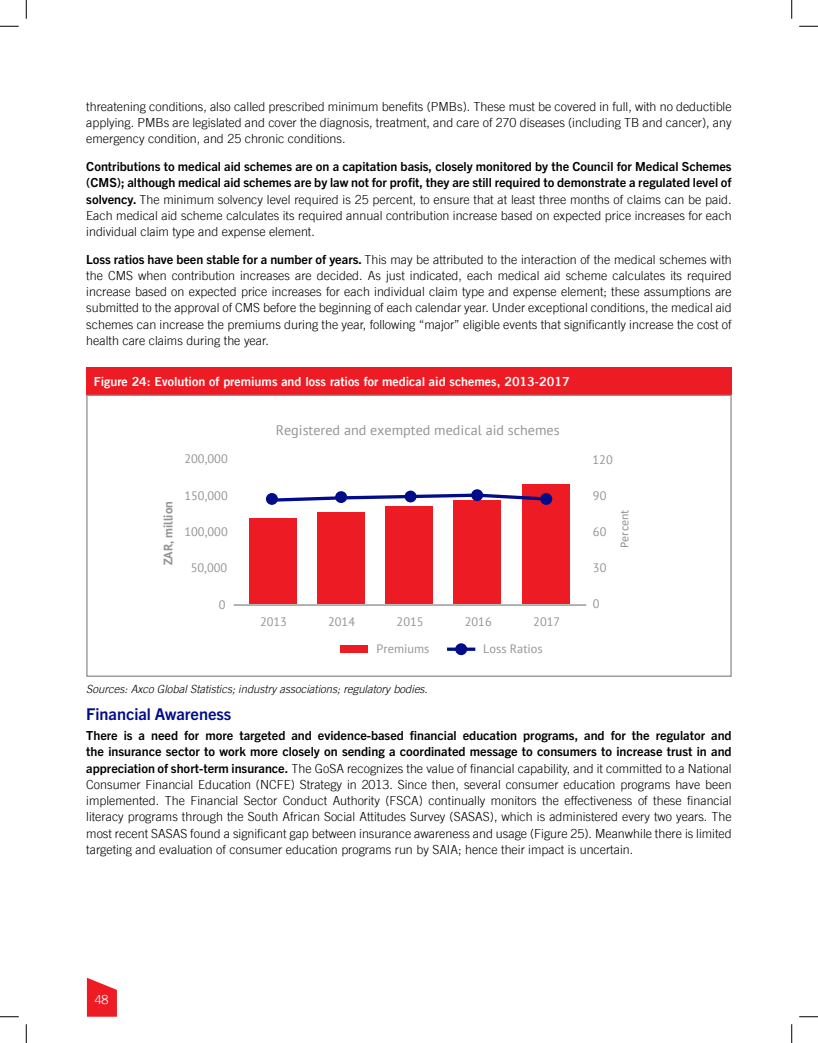
<style>
.page{position:relative;width:818px;height:1043px;background:#fff}
.page>*{position:absolute;margin:0;border:0;box-sizing:border-box;transform-origin:0 0}
.t1{font:700 16.25px "Trade Gothic Next LT Pro";color:#000c8a}
.t2{font:14px "PT Sans";color:#929496}
.t3{font:300 12.5px/16.2px "Trade Gothic LT";color:#000;text-align:justify}
.t4{font:700 12.5px/16.2px "Trade Gothic Next LT Pro";color:#000}
.t5{font:12.5px "Trade Gothic LT Bold Two";color:#fff}
.t6{font:300 12.5px "Trade Gothic LT";color:#fff}
.t7{font:700 12.38px "PT Sans";color:#929496}
.t8{font:12.38px "Calibri";letter-spacing:-.005em;color:#929496}
.t9{font:12.25px "PT Sans";color:#929496}
.t10{font:italic 300 11.25px "Trade Gothic LT";color:#000}
.s1{font-family:"Trade Gothic Next LT Pro";font-weight:700}
</style>
<div class="page">
<svg style="left:87px;top:977px;width:30px;height:39px"></svg>
<div style="left:86px;top:367px;width:645px;height:28px;background:#ed1b24"></div>
<div style="left:249px;top:518px;width:47px;height:85px;background:#ed1b24"></div>
<div style="left:317px;top:511px;width:47px;height:92px;background:#ed1b24"></div>
<div style="left:385px;top:505px;width:48px;height:98px;background:#ed1b24"></div>
<div style="left:454px;top:499px;width:47px;height:104px;background:#ed1b24"></div>
<div style="left:522px;top:484px;width:47px;height:119px;background:#ed1b24"></div>
<svg style="left:266px;top:492px;width:283px;height:11px"></svg>
<div style="left:266px;top:493px;width:12px;height:12px;background:#000c8a;border-radius:50%"></div>
<div style="left:335px;top:491px;width:12px;height:12px;background:#000c8a;border-radius:50%"></div>
<div style="left:404px;top:490px;width:12px;height:12px;background:#000c8a;border-radius:50%"></div>
<div style="left:471px;top:489px;width:12px;height:12px;background:#000c8a;border-radius:50%"></div>
<div style="left:540px;top:493px;width:12px;height:12px;background:#000c8a;border-radius:50%"></div>
<svg style="left:447px;top:647px;width:28px;height:4px"></svg>
<div style="left:455px;top:643px;width:12px;height:12px;background:#000c8a;border-radius:50%"></div>
<hr style="left:234px;top:604px;width:352px;height:1px;background:#666">
<div style="left:340px;top:645px;width:27px;height:7px;background:#ed1b24"></div>
<div style="left:86px;top:394px;width:645px;height:282px;border:1px solid #8b8b8b"></div>
<svg style="left:0;top:25px;width:19px;height:2px"></svg>
<svg style="left:799px;top:25px;width:19px;height:2px"></svg>
<svg style="left:0;top:1016px;width:19px;height:1px"></svg>
<svg style="left:799px;top:1016px;width:19px;height:1px"></svg>
<svg style="left:25px;top:0;width:2px;height:19px"></svg>
<svg style="left:25px;top:1024px;width:2px;height:18px"></svg>
<svg style="left:791px;top:0;width:1px;height:19px"></svg>
<svg style="left:791px;top:1024px;width:1px;height:18px"></svg>
<p class="t3" style="left:86px;top:98px;width:646px">threatening conditions, also called prescribed minimum benefits (PMBs). These must be covered in full, with no deductible applying. PMBs are legislated and cover the diagnosis, treatment, and care of 270 diseases (including TB and cancer), any emergency condition, and 25 chronic conditions.</p>
<p class="t4" style="left:86px;top:157px;width:647px">Contributions to medical aid schemes are on a capitation basis, closely monitored by the Council for Medical Schemes (CMS); although medical aid schemes are by law not for profit, they are still required to demonstrate a regulated level of</p>
<p class="t3" style="left:86px;top:191px;width:646px"><span class="s1">solvency.</span> The minimum solvency level required is 25 percent, to ensure that at least three months of claims can be paid.<br>Each medical aid scheme calculates its required annual contribution increase based on expected price increases for each individual claim type and expense element.</p>
<p class="t3" style="left:86px;top:251px;width:647px"><span class="s1">Loss ratios have been stable for a number of years.</span> This may be attributed to the interaction of the medical schemes with the CMS when contribution increases are decided. As just indicated, each medical aid scheme calculates its required increase based on expected price increases for each individual claim type and expense element; these assumptions are submitted to the approval of CMS before the beginning of each calendar year. Under exceptional conditions, the medical aid schemes can increase the premiums during the year, following “major” eligible events that significantly increase the cost of health care claims during the year.</p>
<p class="t5" style="left:94px;top:374px;width:477px">Figure 24: Evolution of premiums and loss ratios for medical aid schemes, 2013-2017</p>
<p class="t2" style="left:276px;top:421px;width:285px">Registered and exempted medical aid schemes</p>
<p class="t9" style="left:184px;top:451px;width:45px">200,000</p>
<p class="t9" style="left:184px;top:487px;width:45px">150,000</p>
<p class="t9" style="left:184px;top:524px;width:45px">100,000</p>
<p class="t9" style="left:191px;top:560px;width:38px">50,000</p>
<p class="t9" style="left:219px;top:596px;width:8px">0</p>
<p class="t9" style="left:592px;top:451px;width:22px">120</p>
<p class="t9" style="left:593px;top:487px;width:15px">90</p>
<p class="t9" style="left:593px;top:523px;width:15px">60</p>
<p class="t9" style="left:593px;top:560px;width:15px">30</p>
<p class="t9" style="left:593px;top:596px;width:8px">0</p>
<p class="t7" style="left:160px;top:565px;width:66px;rotate:-90deg">ZAR, million</p>
<p class="t8" style="left:615px;top:547px;width:39px;rotate:-90deg">Percent</p>
<p class="t9" style="left:260px;top:614px;width:28px">2013</p>
<p class="t9" style="left:328px;top:614px;width:28px">2014</p>
<p class="t9" style="left:396px;top:614px;width:28px">2015</p>
<p class="t9" style="left:465px;top:614px;width:28px">2016</p>
<p class="t9" style="left:533px;top:614px;width:28px">2017</p>
<p class="t9" style="left:376px;top:641px;width:54px">Premiums</p>
<p class="t9" style="left:483px;top:641px;width:61px">Loss Ratios</p>
<p class="t10" style="left:86px;top:682px;width:343px">Sources: Axco Global Statistics; industry associations; regulatory bodies.</p>
<h1 class="t1" style="left:86px;top:702px;width:146px">Financial Awareness</h1>
<p class="t4" style="left:86px;top:726px;width:646px">There is a need for more targeted and evidence-based financial education programs, and for the regulator and the insurance sector to work more closely on sending a coordinated message to consumers to increase trust in and</p>
<p class="t3" style="left:86px;top:759px;width:647px"><span class="s1">appreciation of short-term insurance.</span> The GoSA recognizes the value of financial capability, and it committed to a National Consumer Financial Education (NCFE) Strategy in 2013. Since then, several consumer education programs have been implemented. The Financial Sector Conduct Authority (FSCA) continually monitors the effectiveness of these financial literacy programs through the South African Social Attitudes Survey (SASAS), which is administered every two years. The most recent SASAS found a significant gap between insurance awareness and usage (Figure 25). Meanwhile there is limited targeting and evaluation of consumer education programs run by SAIA; hence their impact is uncertain.</p>
<p class="t6" style="left:95px;top:991px;width:15px">48</p>
</div>
